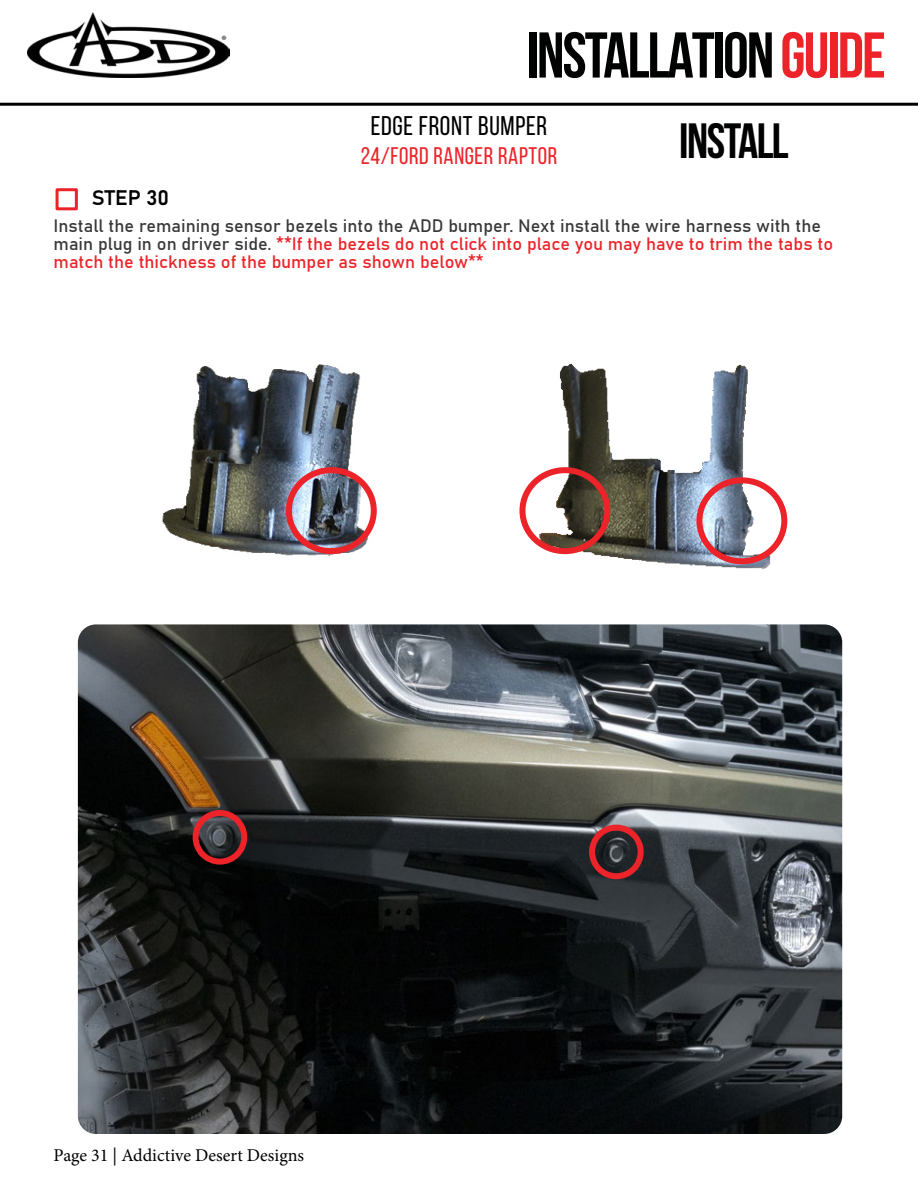
<style>
.page{position:relative;width:918px;height:1188px;background:#fff}
.page>*{position:absolute;margin:0;border:0;box-sizing:border-box;transform-origin:0 0}
.t1{font:700 64.5px "Bebas Neue";letter-spacing:-.03em;color:#000101}
.t2{font:700 49.5px "Bebas Neue";letter-spacing:-.03em;color:#000101}
.t3{font:27px "Bebas Neue";letter-spacing:.025em;color:#000}
.t4{font:24px "Bebas Neue";letter-spacing:.025em;color:#ec2329}
.t5{font:21px "Bahnschrift";color:#000}
.t6{font:18px/18px "Bahnschrift";color:#383838}
.t7{font:18px "Minion Pro";color:#000}
.s1{color:#ec2329}
</style>
<div class="page">
<hr style="left:0;top:103px;width:918px;height:3px;background:#000">
<img style="left:27px;top:12px;width:203px;height:65px">
<div style="left:56px;top:188px;width:22px;height:22px;border:3px solid #ec2329"></div>
<img style="left:162px;top:364px;width:215px;height:192px">
<img style="left:530px;top:363px;width:257px;height:206px">
<div style="left:286px;top:467px;width:91px;height:87px;border:6px solid #ec2329;border-radius:50%"></div>
<div style="left:519px;top:467px;width:91px;height:87px;border:6px solid #ec2329;border-radius:50%"></div>
<div style="left:696px;top:477px;width:91px;height:87px;border:6px solid #ec2329;border-radius:50%"></div>
<img style="left:78px;top:624px;width:764px;height:510px">
<div style="left:193px;top:810px;width:54px;height:55px;border:6px solid #ec2329;border-radius:50%"></div>
<div style="left:589px;top:825px;width:55px;height:54px;border:6px solid #ec2329;border-radius:50%"></div>
<h1 class="t1" style="left:527px;top:20px;width:361px">INSTALLATION<span class="s1">guide</span></h1>
<h3 class="t3" style="left:371px;top:111px;width:178px">EDGE FRONT BUMPER</h3>
<h3 class="t4" style="left:361px;top:143px;width:198px">24/FORD RANGER RAPTOR</h3>
<h2 class="t2" style="left:679px;top:114px;width:111px">INSTALL</h2>
<p class="t5" style="left:92px;top:182px;width:79px">STEP 30</p>
<p class="t6" style="left:54px;top:215px;width:781px">Install the remaining sensor bezels into the ADD bumper. Next install the wire harness with the main plug in on driver side. <span class="s1">**If the bezels do not click into place you may have to trim the tabs to match the thickness of the bumper as shown below**</span></p>
<p class="t7" style="left:54px;top:1143px;width:252px">Page 31 | Addictive Desert Designs</p>
</div>
